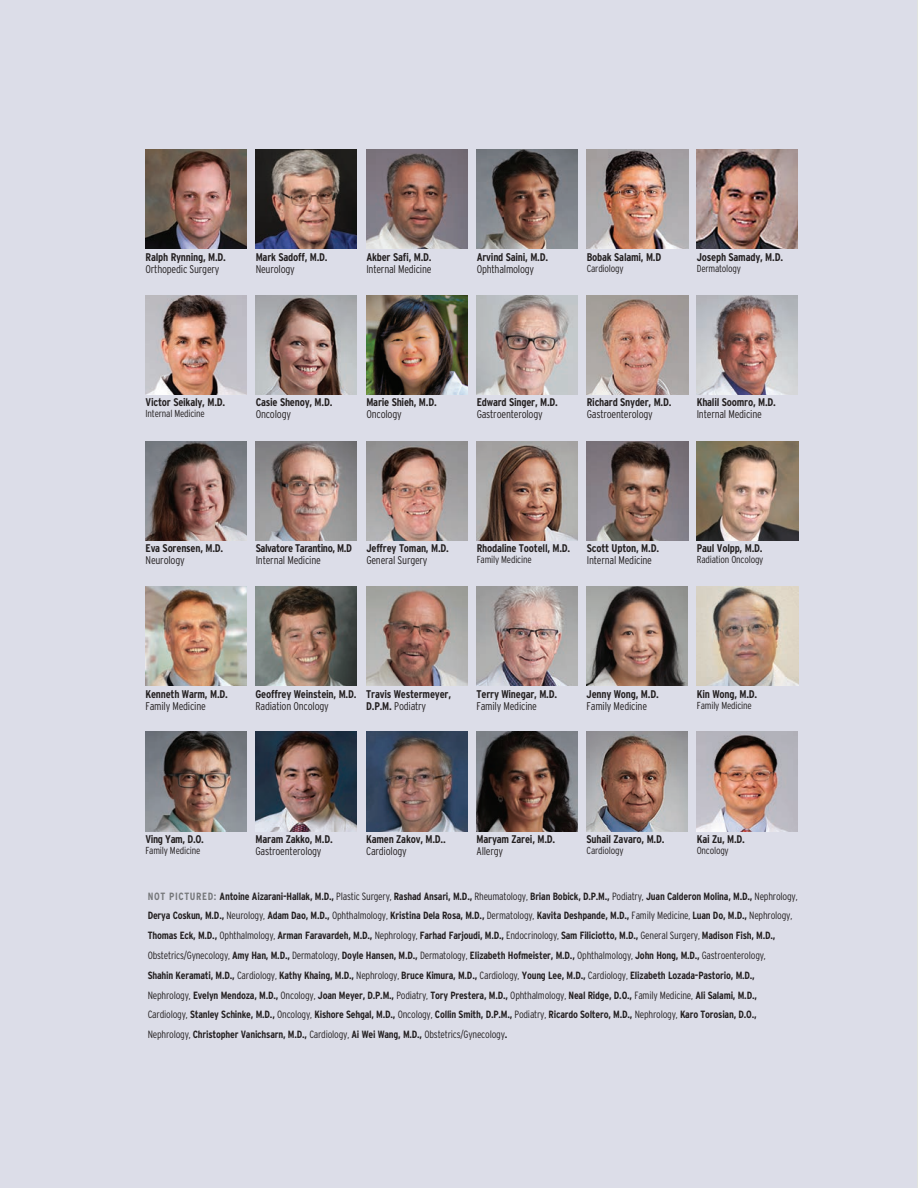
<style>
.page{position:relative;width:918px;height:1188px;background:#dcdde8}
.page>*{position:absolute;margin:0;border:0;box-sizing:border-box;transform-origin:0 0}
._2019_doc_title{font:700 condensed 11.1px/11.9px "Interstate";letter-spacing:-.02em;color:#231f20}
._2019_doc_title-2{font:300 condensed 11.1px "Interstate";letter-spacing:-.02em;color:#231f20}
._2019_doc_title-3{font:700 condensed 11.1px "Interstate";letter-spacing:-.04em;color:#231f20}
._2019_doc_title-4{font:700 condensed 10.5px/19.8px "Interstate";letter-spacing:-.02em;color:#231f20}
._2019_doc_title-5{font:300 condensed 10.2px "Interstate";letter-spacing:-.02em;color:#231f20}
.s1{font-weight:300}
.s2{color:#76787b}
</style>
<div class="page">
<hr style="left:917px;top:0;width:1px;height:1188px;background:#e0e3dd">
<img style="left:146px;top:441px;width:101px;height:100px">
<img style="left:256px;top:441px;width:101px;height:100px">
<img style="left:366px;top:441px;width:102px;height:100px">
<img style="left:366px;top:586px;width:101px;height:100px">
<img style="left:697px;top:586px;width:101px;height:100px">
<img style="left:587px;top:732px;width:101px;height:99px">
<img style="left:477px;top:150px;width:101px;height:99px">
<img style="left:145px;top:732px;width:102px;height:99px">
<img style="left:146px;top:295px;width:101px;height:100px">
<img style="left:256px;top:295px;width:101px;height:100px">
<img style="left:477px;top:295px;width:101px;height:100px">
<img style="left:587px;top:295px;width:101px;height:100px">
<img style="left:587px;top:150px;width:101px;height:99px">
<img style="left:477px;top:441px;width:101px;height:100px">
<img style="left:587px;top:441px;width:101px;height:100px">
<img style="left:366px;top:732px;width:101px;height:99px">
<img style="left:697px;top:441px;width:101px;height:100px">
<img style="left:697px;top:732px;width:101px;height:99px">
<img style="left:146px;top:150px;width:101px;height:99px">
<img style="left:697px;top:150px;width:101px;height:99px">
<img style="left:477px;top:586px;width:101px;height:100px">
<img style="left:256px;top:732px;width:101px;height:99px">
<img style="left:256px;top:150px;width:101px;height:99px">
<img style="left:145px;top:586px;width:102px;height:100px">
<img style="left:587px;top:586px;width:101px;height:100px">
<img style="left:697px;top:295px;width:101px;height:100px">
<img style="left:477px;top:732px;width:101px;height:99px">
<img style="left:366px;top:150px;width:102px;height:99px">
<img style="left:256px;top:586px;width:101px;height:100px">
<img style="left:366px;top:295px;width:102px;height:100px">
<p class="_2019_doc_title" style="left:146px;top:251px;width:82px">Ralph Rynning, M.D.</p>
<p class="_2019_doc_title-2" style="left:146px;top:263px;width:75px">Orthopedic Surgery</p>
<p class="_2019_doc_title" style="left:256px;top:251px;width:73px">Mark Sadoff, M.D.</p>
<p class="_2019_doc_title-2" style="left:256px;top:263px;width:41px">Neurology</p>
<p class="_2019_doc_title" style="left:366px;top:251px;width:67px">Akber Safi, M.D.</p>
<p class="_2019_doc_title-2" style="left:366px;top:263px;width:67px">Internal Medicine</p>
<p class="_2019_doc_title" style="left:477px;top:251px;width:73px">Arvind Saini, M.D.</p>
<p class="_2019_doc_title-2" style="left:477px;top:263px;width:59px">Ophthalmology</p>
<p class="_2019_doc_title" style="left:587px;top:251px;width:76px">Bobak Salami, M.D</p>
<p class="_2019_doc_title-5" style="left:587px;top:262px;width:38px">Cardiology</p>
<p class="_2019_doc_title" style="left:697px;top:251px;width:88px">Joseph Samady, M.D.</p>
<p class="_2019_doc_title-5" style="left:697px;top:262px;width:46px">Dermatology</p>
<p class="_2019_doc_title" style="left:146px;top:397px;width:81px">Victor Seikaly, M.D.</p>
<p class="_2019_doc_title-5" style="left:146px;top:408px;width:61px">Internal Medicine</p>
<p class="_2019_doc_title" style="left:256px;top:397px;width:78px">Casie Shenoy, M.D.</p>
<p class="_2019_doc_title-2" style="left:256px;top:408px;width:37px">Oncology</p>
<p class="_2019_doc_title" style="left:366px;top:397px;width:72px">Marie Shieh, M.D.</p>
<p class="_2019_doc_title-2" style="left:366px;top:408px;width:37px">Oncology</p>
<p class="_2019_doc_title" style="left:477px;top:397px;width:83px">Edward Singer, M.D.</p>
<p class="_2019_doc_title-2" style="left:477px;top:408px;width:68px">Gastroenterology</p>
<p class="_2019_doc_title" style="left:587px;top:397px;width:86px">Richard Snyder, M.D.</p>
<p class="_2019_doc_title-2" style="left:587px;top:408px;width:68px">Gastroenterology</p>
<p class="_2019_doc_title" style="left:697px;top:397px;width:81px">Khalil Soomro, M.D.<br><span class="s1">Internal Medicine</span></p>
<p class="_2019_doc_title" style="left:146px;top:542px;width:79px">Eva Sorensen, M.D.</p>
<p class="_2019_doc_title-2" style="left:146px;top:554px;width:41px">Neurology</p>
<p class="_2019_doc_title-3" style="left:256px;top:542px;width:98px">Salvatore Tarantino, M.D</p>
<p class="_2019_doc_title-2" style="left:256px;top:554px;width:67px">Internal Medicine</p>
<p class="_2019_doc_title" style="left:366px;top:542px;width:84px">Jeffrey Toman, M.D.<br><span class="s1">General Surgery</span></p>
<p class="_2019_doc_title" style="left:477px;top:542px;width:95px">Rhodaline Tootell, M.D.</p>
<p class="_2019_doc_title-5" style="left:477px;top:554px;width:56px">Family Medicine</p>
<p class="_2019_doc_title" style="left:587px;top:542px;width:74px">Scott Upton, M.D.</p>
<p class="_2019_doc_title-2" style="left:587px;top:554px;width:67px">Internal Medicine</p>
<p class="_2019_doc_title" style="left:697px;top:543px;width:67px">Paul Volpp, M.D.</p>
<p class="_2019_doc_title-5" style="left:697px;top:554px;width:68px">Radiation Oncology</p>
<p class="_2019_doc_title" style="left:145px;top:688px;width:84px">Kenneth Warm, M.D.</p>
<p class="_2019_doc_title-2" style="left:145px;top:699px;width:62px">Family Medicine</p>
<p class="_2019_doc_title" style="left:256px;top:688px;width:102px">Geoffrey Weinstein, M.D.</p>
<p class="_2019_doc_title-2" style="left:256px;top:699px;width:75px">Radiation Oncology</p>
<p class="_2019_doc_title" style="left:366px;top:688px;width:86px">Travis Westermeyer,<br>D.P.M. <span class="s1">Podiatry</span></p>
<p class="_2019_doc_title" style="left:477px;top:688px;width:82px">Terry Winegar, M.D.</p>
<p class="_2019_doc_title-2" style="left:477px;top:699px;width:62px">Family Medicine</p>
<p class="_2019_doc_title" style="left:587px;top:688px;width:74px">Jenny Wong, M.D.</p>
<p class="_2019_doc_title-2" style="left:587px;top:699px;width:62px">Family Medicine</p>
<p class="_2019_doc_title" style="left:697px;top:688px;width:62px">Kin Wong, M.D.</p>
<p class="_2019_doc_title-5" style="left:697px;top:699px;width:56px">Family Medicine</p>
<p class="_2019_doc_title" style="left:697px;top:833px;width:50px">Kai Zu, M.D.</p>
<p class="_2019_doc_title-5" style="left:697px;top:844px;width:34px">Oncology</p>
<p class="_2019_doc_title" style="left:256px;top:833px;width:79px">Maram Zakko, M.D.</p>
<p class="_2019_doc_title-2" style="left:256px;top:845px;width:68px">Gastroenterology</p>
<p class="_2019_doc_title" style="left:366px;top:833px;width:81px">Kamen Zakov, M.D..<br><span class="s1">Cardiology</span></p>
<p class="_2019_doc_title" style="left:587px;top:833px;width:79px">Suhail Zavaro, M.D.</p>
<p class="_2019_doc_title-5" style="left:587px;top:844px;width:38px">Cardiology</p>
<p class="_2019_doc_title" style="left:145px;top:833px;width:60px">Ving Yam, D.O.</p>
<p class="_2019_doc_title-5" style="left:145px;top:844px;width:56px">Family Medicine</p>
<p class="_2019_doc_title" style="left:477px;top:833px;width:80px">Maryam Zarei, M.D.<br><span class="s1">Allergy</span></p>
<p class="_2019_doc_title-4" style="left:148px;top:886px;width:651px"><span class="s2">NOT PICTURED:</span> Antoine Aizarani-Hallak, M.D., <span class="s1">Plastic Surgery,</span> Rashad Ansari, M.D., <span class="s1">Rheumatology,</span> Brian Bobick, D.P.M., <span class="s1">Podiatry,</span> Juan Calderon Molina, M.D., <span class="s1">Nephrology, </span>Derya Coskun, M.D., <span class="s1">Neurology,</span> Adam Dao, M.D., <span class="s1">Ophthalmology,</span> Kristina Dela Rosa, M.D., <span class="s1">Dermatology,</span> Kavita Deshpande, M.D., <span class="s1">Family Medicine,</span> Luan Do, M.D., <span class="s1">Nephrology, </span>Thomas Eck, M.D., <span class="s1">Ophthalmology,</span> Arman Faravardeh, M.D., <span class="s1">Nephrology,</span> Farhad Farjoudi, M.D., <span class="s1">Endocrinology,</span> Sam Filiciotto, M.D., <span class="s1">General Surgery,</span> Madison Fish, M.D., <span class="s1">Obstetrics/Gynecology,</span> Amy Han, M.D., <span class="s1">Dermatology,</span> Doyle Hansen, M.D., <span class="s1">Dermatology,</span> Elizabeth Hofmeister, M.D., <span class="s1">Ophthalmology,</span> John Hong, M.D., <span class="s1">Gastroenterology,<br></span>Shahin Keramati, M.D., <span class="s1">Cardiology,</span> Kathy Khaing, M.D., <span class="s1">Nephrology,</span> Bruce Kimura, M.D., <span class="s1">Cardiology,</span> Young Lee, M.D., <span class="s1">Cardiology,</span> Elizabeth Lozada-Pastorio, M.D., <span class="s1">Nephrology,</span> Evelyn Mendoza, M.D., <span class="s1">Oncology,</span> Joan Meyer, D.P.M., <span class="s1">Podiatry,</span> Tory Prestera, M.D., <span class="s1">Ophthalmology,</span> Neal Ridge, D.O., <span class="s1">Family Medicine,</span> Ali Salami, M.D., <span class="s1">Cardiology,</span> Stanley Schinke, M.D., <span class="s1">Oncology,</span> Kishore Sehgal, M.D., <span class="s1">Oncology,</span> Collin Smith, D.P.M., <span class="s1">Podiatry,</span> Ricardo Soltero, M.D., <span class="s1">Nephrology,</span> Karo Torosian, D.O., <span class="s1">Nephrology,</span> Christopher Vanichsarn, M.D., <span class="s1">Cardiology,</span> Ai Wei Wang, M.D., <span class="s1">Obstetrics/Gynecology</span>.</p>
</div>
